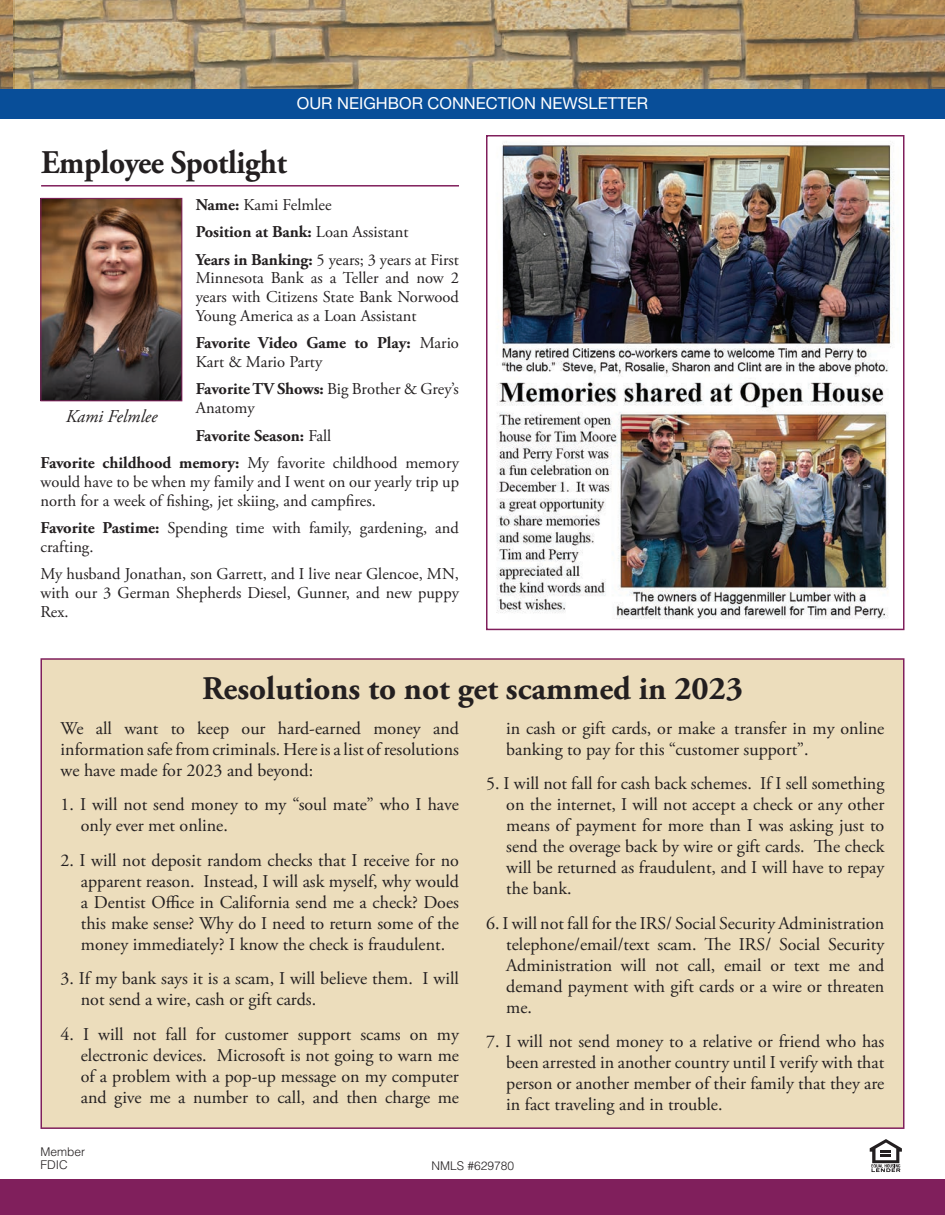
<style>
.page{position:relative;width:945px;height:1215px;background:#fff}
.page>*{position:absolute;margin:0;border:0;box-sizing:border-box;transform-origin:0 0}
.t1{font:700 33px "Adobe Garamond Pro";color:#231f20}
.t2{font:700 33px "Adobe Garamond Pro";color:#231f20;scale:.95 1}
.t3{font:18px/21px "Adobe Garamond Pro";color:#231f20;text-align:justify}
.t4{font:italic 18px "Adobe Garamond Pro";color:#231f20}
.t5{font:16.5px/18.8px "Adobe Garamond Pro";color:#231f20}
.t6{font:700 16.5px/18.8px "Adobe Garamond Pro";color:#231f20}
.t7{font:16.5px "Helvetica Neue LT Std";color:#fff}
.t8{font:300 12px/13.5px "Helvetica LT Std";color:#231f20}
.s1{font-weight:700}
.s2{font-weight:400}
</style>
<div class="page">
<img style="left:0;top:0;width:945px;height:90px">
<div style="left:0;top:90px;width:945px;height:29px;background:#084e99"></div>
<div style="left:0;top:1180px;width:945px;height:35px;background:#801f5c"></div>
<svg style="left:870px;top:1139px;width:32px;height:33px"></svg>
<div style="left:40px;top:658px;width:864px;height:471px;background:#ecddbc;border:2px solid #801f5c"></div>
<img style="left:496px;top:141px;width:398px;height:478px">
<div style="left:486px;top:135px;width:418px;height:495px;border:2px solid #801f5c"></div>
<img style="left:42px;top:200px;width:138px;height:199px">
<div style="left:40px;top:198px;width:142px;height:203px;border:1px solid #801f5c"></div>
<hr style="left:41px;top:185px;width:418px;height:2px;background:#801f5c">
<p class="t7" style="left:297px;top:93px;width:353px">OUR NEIGHBOR CONNECTION NEWSLETTER</p>
<h1 class="t2" style="left:41px;top:143px;width:260px">Employee Spotlight</h1>
<p class="t5" style="left:196px;top:192px;width:265px;line-height:27.5px"><span class="s1">Name:</span> Kami Felmlee<br><span class="s1">Position at Bank:</span> Loan Assistant<br><span class="s1">Years in Banking:</span> 5 years; 3 years at First</p>
<p class="t5" style="left:196px;top:269px;width:265px;text-align:justify">Minnesota Bank as a Teller and now 2 years with Citizens State Bank Norwood Young America as a Loan Assistant</p>
<p class="t6" style="left:196px;top:334px;width:265px">Favorite Video Game to Play: <span class="s2">Mario<br>Kart &amp; Mario Party</span></p>
<p class="t5" style="left:196px;top:380px;width:265px"><span class="s1">Favorite TV Shows:</span> Big Brother &amp; Grey’s<br>Anatomy</p>
<p class="t6" style="left:41px;top:422px;width:420px;line-height:27.5px;text-indent:155px">Favorite Season: <span class="s2">Fall<br></span>Favorite childhood memory: <span class="s2">My favorite childhood memory</span></p>
<p class="t5" style="left:41px;top:473px;width:420px">would have to be when my family and I went on our yearly trip up north for a week of fishing, jet skiing, and campfires.</p>
<p class="t5" style="left:41px;top:519px;width:420px"><span class="s1">Favorite Pastime:</span> Spending time with family, gardening, and crafting.</p>
<p class="t5" style="left:41px;top:565px;width:420px;text-align:justify">My husband Jonathan, son Garrett, and I live near Glencoe, MN, with our 3 German Shepherds Diesel, Gunner, and new puppy Rex.</p>
<p class="t4" style="left:66px;top:405px;width:93px">Kami Felmlee</p>
<h1 class="t1" style="left:202px;top:669px;width:542px">Resolutions to not get scammed in 2023</h1>
<p class="t3" style="left:61px;top:718px;width:400px">We all want to keep our hard-earned money and information safe from criminals. Here is a list of resolutions we have made for 2023 and beyond:</p>
<p class="t3" style="left:81px;top:795px;width:380px;text-indent:-20px">1. I will not send money to my “soul mate” who I have only ever met online.</p>
<p class="t3" style="left:81px;top:850px;width:380px;text-indent:-20px">2. I will not deposit random checks that I receive for no apparent reason. Instead, I will ask myself, why would a Dentist Office in California send me a check? Does this make sense? Why do I need to return some of the money immediately? I know the check is fraudulent.</p>
<p class="t3" style="left:81px;top:969px;width:380px;text-indent:-20px">3. If my bank says it is a scam, I will believe them. I will not send a wire, cash or gift cards.</p>
<p class="t3" style="left:81px;top:1024px;width:380px;text-indent:-20px">4. I will not fall for customer support scams on my electronic devices. Microsoft is not going to warn me of a problem with a pop-up message on my computer and give me a number to call, and then charge me</p>
<p class="t3" style="left:506px;top:718px;width:380px">in cash or gift cards, or make a transfer in my online banking to pay for this “customer support”.</p>
<p class="t3" style="left:506px;top:774px;width:380px;text-indent:-20px">5. I will not fall for cash back schemes. If I sell something on the internet, I will not accept a check or any other means of payment for more than I was asking just to send the overage back by wire or gift cards. The check will be returned as fraudulent, and I will have to repay the bank.</p>
<p class="t3" style="left:506px;top:913px;width:380px;text-indent:-20px">6. I will not fall for the IRS/ Social Security Administration telephone/email/text scam. The IRS/ Social Security Administration will not call, email or text me and demand payment with gift cards or a wire or threaten me.</p>
<p class="t3" style="left:506px;top:1032px;width:380px;text-indent:-20px">7. I will not send money to a relative or friend who has been arrested in another country until I verify with that person or another member of their family that they are in fact traveling and in trouble.</p>
<p class="t8" style="left:40px;top:1144px;width:46px">Member<br>FDIC</p>
<p class="t8" style="left:431px;top:1159px;width:84px">NMLS #629780</p>
</div>
